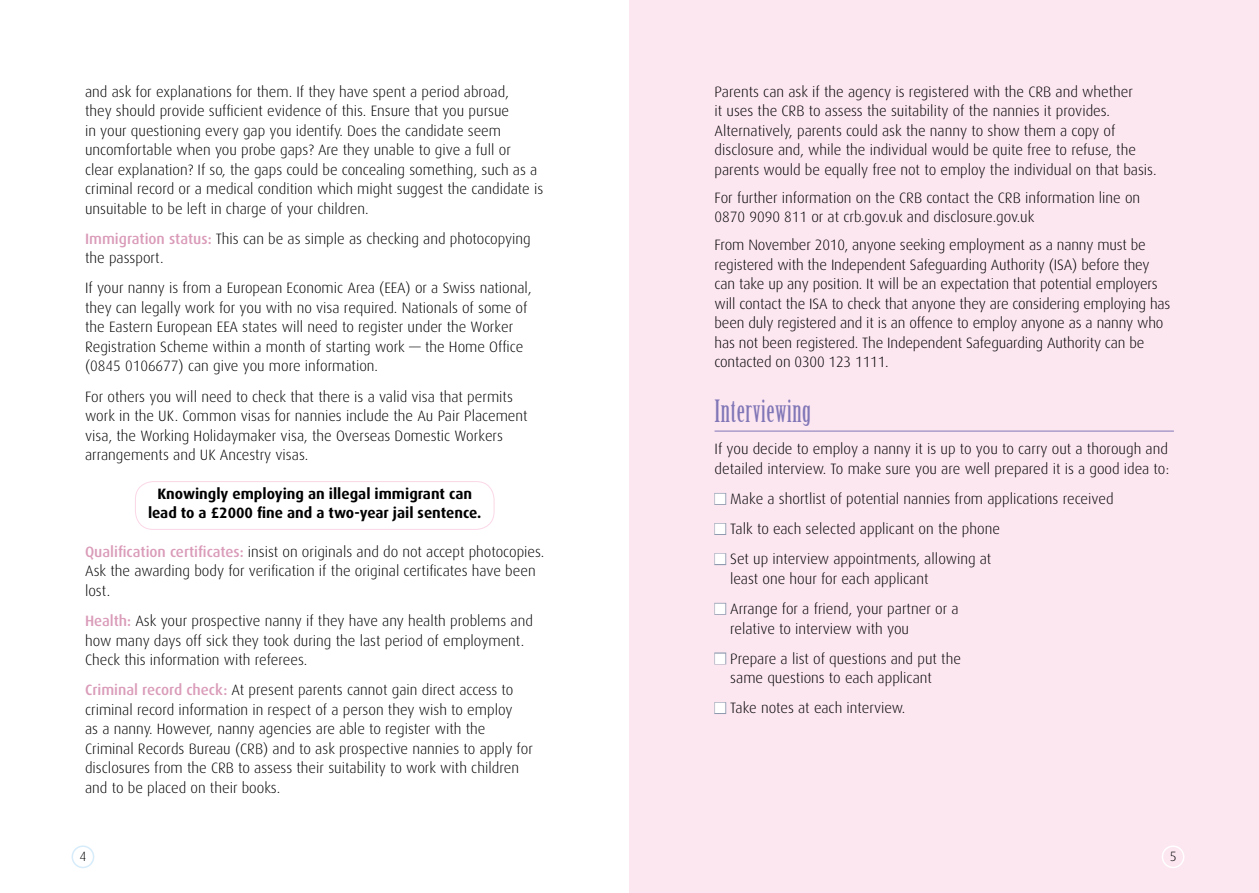
<style>
.page{position:relative;width:1259px;height:893px;background:#fff}
.page>*{position:absolute;margin:0;border:0;box-sizing:border-box;transform-origin:0 0}
.head{font:30px "Birch";letter-spacing:.02em;color:#8177b7}
.t1{font:300 15px/19.5px "Dax";color:#000}
.t2{font:700 15px/19.5px "Dax";color:#000;text-align:center}
.t3{font:300 13.5px "Dax";color:#000}
.s1{font-weight:500;color:#da9cb9}
.s2{color:#fff}
</style>
<div class="page">
<div style="left:135px;top:481px;width:359px;height:49px;border:1px solid #fbd7e7;border-radius:18px"></div>
<div style="left:629px;top:0;width:630px;height:893px;background:#fce6f0"></div>
<hr style="left:714px;top:431px;width:460px;height:1px;background:#8177b7">
<div style="left:714px;top:493px;width:12px;height:12px;border:2px solid #909baf"></div>
<div style="left:714px;top:523px;width:12px;height:12px;border:2px solid #909baf"></div>
<div style="left:714px;top:553px;width:12px;height:12px;border:2px solid #909baf"></div>
<div style="left:714px;top:603px;width:12px;height:12px;border:2px solid #909baf"></div>
<div style="left:714px;top:652px;width:12px;height:12px;border:2px solid #909baf"></div>
<div style="left:714px;top:702px;width:12px;height:12px;border:2px solid #909baf"></div>
<div style="left:72px;top:845px;width:22px;height:23px;border:2px solid #d7ecfa;border-radius:50%"></div>
<div style="left:1161px;top:845px;width:23px;height:23px;border:2px solid #fff;border-radius:50%"></div>
<p class="t1" style="left:85px;top:82px;width:460px">and ask for explanations for them. If they have spent a period abroad,<br>they should provide sufficient evidence of this. Ensure that you pursue<br>in your questioning every gap you identify. Does the candidate seem uncomfortable when you probe gaps? Are they unable to give a full or<br>clear explanation? If so, the gaps could be concealing something, such as a criminal record or a medical condition which might suggest the candidate is unsuitable to be left in charge of your children.</p>
<p class="t1" style="left:85px;top:229px;width:447px"><span class="s1">Immigration status:</span> This can be as simple as checking and photocopying the passport.</p>
<p class="t1" style="left:85px;top:279px;width:448px">If your nanny is from a European Economic Area (EEA) or a Swiss national, they can legally work for you with no visa required. Nationals of some of the Eastern European EEA states will need to register under the Worker Registration Scheme within a month of starting work — the Home Office (0845 0106677) can give you more information.</p>
<p class="t1" style="left:85px;top:387px;width:444px">For others you will need to check that there is a valid visa that permits work in the UK. Common visas for nannies include the Au Pair Placement visa, the Working Holidaymaker visa, the Overseas Domestic Workers arrangements and UK Ancestry visas.</p>
<p class="t2" style="left:148px;top:484px;width:335px">Knowingly employing an illegal immigrant can lead to a £2000 fine and a two-year jail sentence.</p>
<p class="t1" style="left:85px;top:542px;width:461px"><span class="s1">Qualification certificates:</span> insist on originals and do not accept photocopies.<br>Ask the awarding body for verification if the original certificates have been lost.</p>
<p class="t1" style="left:85px;top:611px;width:449px"><span class="s1">Health:</span> Ask your prospective nanny if they have any health problems and how many days off sick they took during the last period of employment.<br>Check this information with referees.</p>
<p class="t1" style="left:85px;top:680px;width:449px"><span class="s1">Criminal record check:</span> At present parents cannot gain direct access to criminal record information in respect of a person they wish to employ<br>as a nanny. However, nanny agencies are able to register with the Criminal Records Bureau (CRB) and to ask prospective nannies to apply for disclosures from the CRB to assess their suitability to work with children and to be placed on their books.</p>
<p class="t1" style="left:714px;top:82px;width:443px">Parents can ask if the agency is registered with the CRB and whether<br>it uses the CRB to assess the suitability of the nannies it provides.<br>Alternatively, parents could ask the nanny to show them a copy of disclosure and, while the individual would be quite free to refuse, the parents would be equally free not to employ the individual on that basis.</p>
<p class="t1" style="left:714px;top:188px;width:427px">For further information on the CRB contact the CRB information line on<br>0870 9090 811 or at crb.gov.uk and disclosure.gov.uk</p>
<p class="t1" style="left:714px;top:235px;width:457px">From November 2010, anyone seeking employment as a nanny must be registered with the Independent Safeguarding Authority (ISA) before they can take up any position. It will be an expectation that potential employers will contact the ISA to check that anyone they are considering employing has been duly registered and it is an offence to employ anyone as a nanny who has not been registered. The Independent Safeguarding Authority can be contacted on 0300 123 1111.</p>
<p class="head" style="left:714px;top:396px;width:98px">Interviewing</p>
<p class="t1" style="left:714px;top:440px;width:456px">If you decide to employ a nanny it is up to you to carry out a thorough and detailed interview. To make sure you are well prepared it is a good idea to:</p>
<p class="t1" style="left:714px;top:489px;width:400px"><span class="s2">■</span> Make a shortlist of potential nannies from applications received</p>
<p class="t1" style="left:714px;top:519px;width:287px"><span class="s2">■</span> Talk to each selected applicant on the phone</p>
<p class="t1" style="left:730px;top:550px;width:263px;text-indent:-16px"><span class="s2">■</span> Set up interview appointments, allowing at least one hour for each applicant</p>
<p class="t1" style="left:730px;top:599px;width:230px;text-indent:-16px"><span class="s2">■</span> Arrange for a friend, your partner or a relative to interview with you</p>
<p class="t1" style="left:730px;top:649px;width:232px;text-indent:-16px"><span class="s2">■</span> Prepare a list of questions and put the same questions to each applicant</p>
<p class="t1" style="left:714px;top:698px;width:192px"><span class="s2">■</span> Take notes at each interview.</p>
<p class="t3" style="left:80px;top:849px;width:8px">4</p>
<p class="t3" style="left:1169px;top:849px;width:8px">5</p>
</div>
